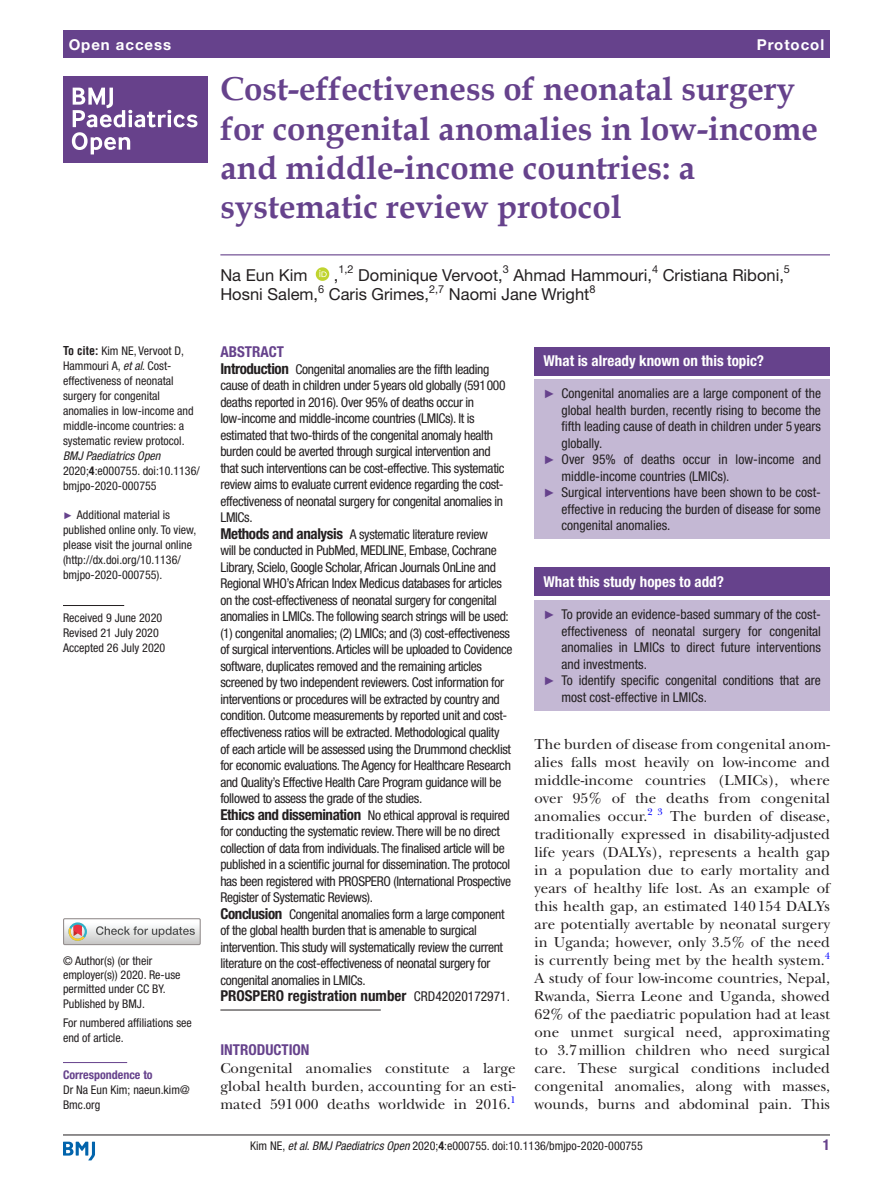
<style>
.page{position:relative;width:893px;height:1191px;background:#fff}
.page>*{position:absolute;margin:0;border:0;box-sizing:border-box;transform-origin:0 0}
.t1{font:700 33px/39px "Book Antiqua";color:#66428c}
.t2{font:16.5px "Helvetica Neue LT Std";color:#231f20}
.t3{font:15px/18px "New Baskerville";color:#231f20;text-align:justify}
.t4{font:700 condensed 15px "Helvetica Neue LT Std";color:#fff}
.t5{font:700 condensed 15px "Helvetica Neue LT Std";color:#231f20}
.t6{font:700 condensed 15px "Helvetica Neue LT Std";color:#66428c}
.t7{font:700 15px "Helvetica Neue LT Std";letter-spacing:.065em;color:#fff}
.t8{font:condensed 13.5px/16.5px "Helvetica Neue LT Std";letter-spacing:-.025em;color:#231f20}
.t9{font:condensed 13.5px "Helvetica Neue LT Std";color:#231f20}
.t10{font:condensed 12px/15px "Helvetica Neue LT Std";color:#231f20}
.t11{font:700 condensed 12px "Helvetica Neue LT Std";color:#66428c}
.t12{font:10.95px "Helvetica Neue LT Std";color:#231f20}
.t13{font:9.9px "New Baskerville";color:#00f}
.s1{font-family:"Helvetica LT Std";font-weight:700}
.s2{font-style:italic}
.s3{font-weight:700}
.s4{font-family:"Arial";font-stretch:normal;font-size:9.75px;color:#66428c}
.s5{font-weight:700;font-size:15px}
.s6{font-weight:400;font-size:13.5px}
.s7{font-family:"Arial";font-stretch:normal;font-size:12px;color:#66428c}
</style>
<div class="page">
<hr style="left:63px;top:1134px;width:767px;height:1px;background:#231f20">
<svg style="left:63px;top:1141px;width:32px;height:19px"></svg>
<div style="left:63px;top:31px;width:767px;height:27px;background:#66428c"></div>
<hr style="left:220px;top:254px;width:610px;height:1px;background:#66428c">
<svg style="left:316px;top:267px;width:13px;height:14px"></svg>
<hr style="left:63px;top:605px;width:61px;height:1px;background:#231f20">
<hr style="left:63px;top:1062px;width:64px;height:1px;background:#66428c">
<div style="left:63px;top:918px;width:138px;height:27px;border:1px solid #969090"></div>
<svg style="left:64px;top:918px;width:136px;height:26px"></svg>
<div style="left:63px;top:76px;width:144px;height:87px;background:#67418b"></div>
<svg style="left:72px;top:88px;width:125px;height:66px"></svg>
<hr style="left:220px;top:1009px;width:161px;height:1px;background:#231f20">
<div style="left:535px;top:347px;width:295px;height:28px;background:#66428c"></div>
<div style="left:535px;top:379px;width:295px;height:160px;background:#c4b8d4"></div>
<div style="left:535px;top:567px;width:295px;height:29px;background:#66428c"></div>
<div style="left:535px;top:600px;width:295px;height:110px;background:#c4b8d4"></div>
<p class="t7" style="left:69px;top:35px;width:104px">Open access</p>
<p class="t10" style="left:63px;top:343px;width:132px"><span class="s1">To cite:</span> Kim NE, Vervoot D,<br>Hammouri A, <span class="s2">et al</span>. Cost&shy;effectiveness of neonatal surgery for congenital anomalies in low-income and middle-income countries: a systematic review protocol.</p>
<p class="t10" style="left:63px;top:448px;width:138px"><span class="s2">BMJ Paediatrics Open<br></span>2020;<span class="s3">4</span>:e000755. doi:10.1136/ bmjpo-2020-000755</p>
<p class="t10" style="left:63px;top:507px;width:135px"><span class="s4">►</span> Additional material is published online only. To view, please visit the journal online (http://dx.doi.org/10.1136/ bmjpo-2020-000755).</p>
<p class="t10" style="left:63px;top:610px;width:104px">Received 9 June 2020<br>Revised 21 July 2020<br>Accepted 26 July 2020</p>
<p class="t10" style="left:63px;top:953px;width:119px;line-height:14.4px">© Author(s) (or their employer(s)) 2020. Re-use permitted under CC BY.<br>Published by BMJ.</p>
<p class="t10" style="left:63px;top:1015px;width:130px">For numbered affiliations see end of article.</p>
<p class="t11" style="left:63px;top:1068px;width:91px">Correspondence to</p>
<p class="t10" style="left:63px;top:1082px;width:128px">Dr Na Eun Kim; naeun.kim@<br>Bmc.org</p>
<p class="t7" style="left:757px;top:35px;width:69px">Protocol</p>
<h1 class="t1" style="left:220px;top:70px;width:599px">Cost-effectiveness of neonatal surgery for congenital anomalies in low-income and middle-income countries: a systematic review protocol</h1>
<p class="t12" style="left:338px;top:263px;width:17px">1,2</p>
<p class="t2" style="left:358px;top:265px;width:146px">Dominique Vervoot,</p>
<p class="t12" style="left:503px;top:263px;width:8px">3</p>
<p class="t2" style="left:513px;top:265px;width:140px">Ahmad Hammouri,</p>
<p class="t12" style="left:652px;top:263px;width:8px">4</p>
<p class="t2" style="left:663px;top:265px;width:123px">Cristiana Riboni,</p>
<p class="t12" style="left:784px;top:263px;width:8px">5</p>
<p class="t2" style="left:220px;top:265px;width:89px">Na Eun Kim</p>
<p class="t2" style="left:334px;top:265px;width:6px">,</p>
<p class="t2" style="left:220px;top:285px;width:99px">Hosni Salem,</p>
<p class="t12" style="left:318px;top:282px;width:8px">6</p>
<p class="t2" style="left:329px;top:285px;width:102px">Caris Grimes,</p>
<p class="t12" style="left:429px;top:282px;width:17px">2,7</p>
<p class="t2" style="left:449px;top:285px;width:142px">Naomi Jane Wright</p>
<p class="t12" style="left:589px;top:282px;width:8px">8</p>
<p class="t6" style="left:220px;top:343px;width:65px">ABSTRACT</p>
<p class="t8" style="left:220px;top:361px;width:293px"><span class="s5">Introduction</span> Congenital anomalies are the fifth leading cause of death in children under 5years old globally (591000 deaths reported in 2016). Over 95% of deaths occur in low-income and middle-income countries (LMICs). It is estimated that two-thirds of the congenital anomaly health burden could be averted through surgical intervention and<br>that such interventions can be cost-effective. This systematic review aims to evaluate current evidence regarding the cost&shy;effectiveness of neonatal surgery for congenital anomalies in LMICs.<br><span class="s5">Methods and analysis</span> A systematic literature review<br>will be conducted in PubMed, MEDLINE, Embase, Cochrane Library, Scielo, Google Scholar, African Journals OnLine and Regional WHO’s African Index Medicus databases for articles on the cost-effectiveness of neonatal surgery for congenital anomalies in LMICs. The following search strings will be used: (1) congenital anomalies; (2) LMICs; and (3) cost-effectiveness of surgical interventions. Articles will be uploaded to Covidence software, duplicates removed and the remaining articles screened by two independent reviewers. Cost information for interventions or procedures will be extracted by country and condition. Outcome measurements by reported unit and cost&shy;effectiveness ratios will be extracted. Methodological quality<br>of each article will be assessed using the Drummond checklist for economic evaluations. The Agency for Healthcare Research and Quality’s Effective Health Care Program guidance will be followed to assess the grade of the studies.<br><span class="s5">Ethics and dissemination</span> No ethical approval is required for conducting the systematic review. There will be no direct collection of data from individuals. The finalised article will be published in a scientific journal for dissemination. The protocol has been registered with PROSPERO (International Prospective Register of Systematic Reviews).<br><span class="s5">Conclusion</span> Congenital anomalies form a large component of the global health burden that is amenable to surgical intervention. This study will systematically review the current literature on the cost-effectiveness of neonatal surgery for congenital anomalies in LMICs.</p>
<p class="t5" style="left:220px;top:986px;width:291px">PROSPERO registration number <span class="s6">CRD42020172971.</span></p>
<p class="t6" style="left:220px;top:1041px;width:91px">INTRODUCTION</p>
<p class="t3" style="left:220px;top:1059px;width:297px">Congenital anomalies constitute a large global health burden, accounting for an esti&shy;mated 591000 deaths worldwide in 2016.</p>
<p class="t13" style="left:511px;top:1093px;width:7px">1</p>
<p class="t4" style="left:544px;top:352px;width:222px">What is already known on this topic?</p>
<p class="t9" style="left:544px;top:385px;width:279px"><span class="s7">►</span> Congenital anomalies are a large component of the</p>
<p class="t9" style="left:562px;top:402px;width:261px">global health burden, recently rising to become the</p>
<p class="t9" style="left:562px;top:418px;width:261px">fifth leading cause of death in children under 5 years</p>
<p class="t9" style="left:562px;top:435px;width:42px">globally.</p>
<p class="t9" style="left:544px;top:451px;width:279px"><span class="s7">►</span> Over 95% of deaths occur in low-income and</p>
<p class="t9" style="left:562px;top:468px;width:169px">middle-income countries (LMICs).</p>
<p class="t9" style="left:544px;top:484px;width:279px"><span class="s7">►</span> Surgical interventions have been shown to be cost-</p>
<p class="t9" style="left:562px;top:501px;width:261px">effective in reducing the burden of disease for some</p>
<p class="t9" style="left:562px;top:517px;width:110px">congenital anomalies.</p>
<p class="t4" style="left:544px;top:573px;width:182px">What this study hopes to add?</p>
<p class="t9" style="left:544px;top:606px;width:279px"><span class="s7">►</span> To provide an evidence-based summary of the cost-</p>
<p class="t9" style="left:562px;top:623px;width:261px">effectiveness of neonatal surgery for congenital</p>
<p class="t9" style="left:562px;top:639px;width:261px">anomalies in LMICs to direct future interventions</p>
<p class="t9" style="left:562px;top:656px;width:87px">and investments.</p>
<p class="t9" style="left:544px;top:672px;width:279px"><span class="s7">►</span> To identify specific congenital conditions that are</p>
<p class="t9" style="left:562px;top:689px;width:147px">most cost-effective in LMICs.</p>
<p class="t3" style="left:535px;top:735px;width:297px">The burden of disease from congenital anom&shy;alies falls most heavily on low-income and middle-income countries (LMICs), where over 95% of the deaths from congenital anomalies occur.</p>
<p class="t13" style="left:647px;top:805px;width:17px">2 3</p>
<p class="t3" style="left:535px;top:807px;width:297px;text-indent:136px">The burden of disease, traditionally expressed in disability-adjusted life years (DALYs), represents a health gap in a population due to early mortality and years of healthy life lost. As an example of this health gap, an estimated 140154 DALYs are potentially avertable by neonatal surgery in Uganda; however, only 3.5% of the need is currently being met by the health system.<sup>4<br></sup>A study of four low-income countries, Nepal, Rwanda, Sierra Leone and Uganda, showed 62% of the paediatric population had at least one unmet surgical need, approximating to 3.7million children who need surgical care. These surgical conditions included congenital anomalies, along with masses, wounds, burns and abdominal pain. This</p>
<p class="t10" style="left:250px;top:1137px;width:394px">Kim NE, <span class="s2">et al</span>. <span class="s2">BMJ Paediatrics Open</span> 2020;<span class="s3">4</span>:e000755. doi:10.1136/bmjpo-2020-000755</p>
<p class="t6" style="left:823px;top:1135px;width:9px">1</p>
</div>
